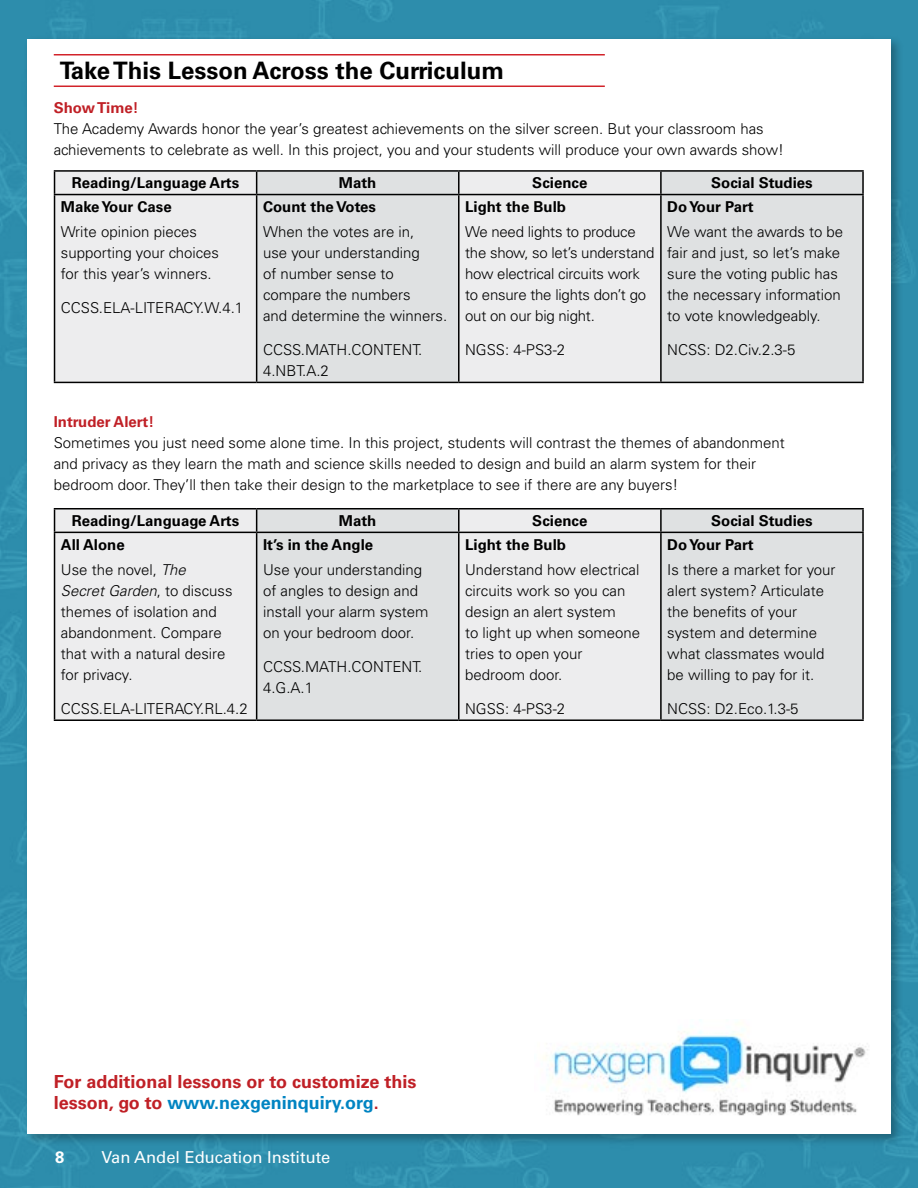
<style>
.page{position:relative;width:918px;height:1188px;background:#fff}
.page>*{position:absolute;margin:0;border:0;box-sizing:border-box;transform-origin:0 0}
.t1{font:700 24px "Univers LT Std";color:#000}
.t2{font:700 18px/21px "Univers LT Std";color:#c02026}
.t3{font:16.5px "Univers LT Std";color:#fff}
.t4{font:700 16.5px "Univers LT Std";color:#fff}
.t5{font:300 15px/21px "Univers LT Std";color:#000}
.t6{font:700 15px "Univers LT Std";color:#000}
.t7{font:700 15px "Univers LT Std";color:#c02026}
.s1{font-weight:700}
.s2{font-style:italic}
.s3{color:#0084c2}
</style>
<div class="page">
<img style="left:0;top:0;width:918px;height:1188px">
<div style="left:23px;top:35px;width:881px;height:1112px;background:#000;opacity:.3"></div>
<div style="left:27px;top:39px;width:864px;height:1095px;background:#fff"></div>
<div style="left:55px;top:172px;width:201px;height:210px;background:#ededee"></div>
<svg style="left:257px;top:172px;width:605px;height:210px;background:#e2e3e4"></svg>
<hr style="left:54px;top:170px;width:203px;height:2px;background:#000">
<svg style="left:54px;top:172px;width:1px;height:22px"></svg>
<hr style="left:257px;top:170px;width:202px;height:2px;background:#000">
<svg style="left:256px;top:172px;width:1px;height:22px"></svg>
<hr style="left:459px;top:170px;width:202px;height:2px;background:#000">
<hr style="left:458px;top:172px;width:2px;height:22px;background:#000">
<hr style="left:661px;top:170px;width:203px;height:2px;background:#000">
<hr style="left:660px;top:172px;width:2px;height:22px;background:#000">
<hr style="left:862px;top:172px;width:2px;height:22px;background:#000">
<hr style="left:54px;top:194px;width:203px;height:1px;background:#000">
<hr style="left:54px;top:195px;width:1px;height:187px;background:#000">
<hr style="left:257px;top:194px;width:202px;height:1px;background:#000">
<hr style="left:256px;top:195px;width:1px;height:187px;background:#000">
<hr style="left:459px;top:194px;width:202px;height:1px;background:#000">
<hr style="left:458px;top:195px;width:2px;height:187px;background:#000">
<hr style="left:661px;top:194px;width:203px;height:1px;background:#000">
<hr style="left:660px;top:195px;width:2px;height:187px;background:#000">
<hr style="left:862px;top:195px;width:2px;height:187px;background:#000">
<hr style="left:54px;top:382px;width:203px;height:1px;background:#000">
<hr style="left:257px;top:382px;width:202px;height:1px;background:#000">
<hr style="left:459px;top:382px;width:202px;height:1px;background:#000">
<hr style="left:661px;top:382px;width:203px;height:1px;background:#000">
<div style="left:55px;top:509px;width:201px;height:210px;background:#ededee"></div>
<svg style="left:257px;top:509px;width:605px;height:210px;background:#e2e3e4"></svg>
<hr style="left:54px;top:508px;width:203px;height:1px;background:#000">
<svg style="left:54px;top:509px;width:1px;height:23px"></svg>
<hr style="left:257px;top:508px;width:202px;height:1px;background:#000">
<svg style="left:256px;top:509px;width:1px;height:23px"></svg>
<hr style="left:459px;top:508px;width:202px;height:1px;background:#000">
<hr style="left:458px;top:509px;width:2px;height:23px;background:#000">
<hr style="left:661px;top:508px;width:203px;height:1px;background:#000">
<hr style="left:660px;top:509px;width:2px;height:23px;background:#000">
<hr style="left:862px;top:509px;width:2px;height:23px;background:#000">
<hr style="left:54px;top:532px;width:203px;height:1px;background:#000">
<hr style="left:54px;top:533px;width:1px;height:186px;background:#000">
<hr style="left:257px;top:532px;width:202px;height:1px;background:#000">
<hr style="left:256px;top:533px;width:1px;height:186px;background:#000">
<hr style="left:459px;top:532px;width:202px;height:1px;background:#000">
<hr style="left:458px;top:533px;width:2px;height:186px;background:#000">
<hr style="left:661px;top:532px;width:203px;height:1px;background:#000">
<hr style="left:660px;top:533px;width:2px;height:186px;background:#000">
<hr style="left:862px;top:533px;width:2px;height:186px;background:#000">
<hr style="left:54px;top:719px;width:203px;height:2px;background:#000">
<hr style="left:257px;top:719px;width:202px;height:2px;background:#000">
<hr style="left:459px;top:719px;width:202px;height:2px;background:#000">
<hr style="left:661px;top:719px;width:203px;height:2px;background:#000">
<hr style="left:54px;top:54px;width:551px;height:2px;background:#d2232a">
<hr style="left:54px;top:86px;width:551px;height:1px;background:#d2232a">
<img style="left:543px;top:1031px;width:325px;height:85px">
<h1 class="t1" style="left:60px;top:56px;width:446px">Take This Lesson Across the Curriculum</h1>
<p class="t7" style="left:54px;top:99px;width:86px">Show Time!</p>
<p class="t5" style="left:54px;top:118px;width:732px">The Academy Awards honor the year’s greatest achievements on the silver screen. But your classroom has achievements to celebrate as well. In this project, you and your students will produce your own awards show!</p>
<p class="t6" style="left:72px;top:174px;width:169px">Reading/Language Arts</p>
<p class="t6" style="left:339px;top:174px;width:39px">Math</p>
<p class="t6" style="left:532px;top:174px;width:57px">Science</p>
<p class="t6" style="left:711px;top:174px;width:103px">Social Studies</p>
<p class="t6" style="left:61px;top:198px;width:112px">Make Your Case</p>
<p class="t5" style="left:61px;top:221px;width:160px">Write opinion pieces supporting your choices for this year’s winners.</p>
<p class="t5" style="left:61px;top:297px;width:184px">CCSS.ELA-LITERACY.W.4.1</p>
<p class="t6" style="left:263px;top:198px;width:115px">Count the Votes</p>
<p class="t5" style="left:263px;top:221px;width:186px">When the votes are in,<br>use your understanding<br>of number sense to compare the numbers<br>and determine the winners.</p>
<p class="t5" style="left:263px;top:339px;width:161px">CCSS.MATH.CONTENT.<br>4.NBT.A.2</p>
<p class="t6" style="left:465px;top:198px;width:102px">Light the Bulb</p>
<p class="t5" style="left:465px;top:221px;width:191px">We need lights to produce the show, so let’s understand how electrical circuits work to ensure the lights don’t go out on our big night.</p>
<p class="t5" style="left:465px;top:339px;width:102px">NGSS: 4-PS3-2</p>
<p class="t6" style="left:667px;top:198px;width:88px">Do Your Part</p>
<p class="t5" style="left:667px;top:221px;width:178px">We want the awards to be fair and just, so let’s make sure the voting public has the necessary information to vote knowledgeably.</p>
<p class="t5" style="left:667px;top:339px;width:130px">NCSS: D2.Civ.2.3-5</p>
<p class="t7" style="left:54px;top:413px;width:102px">Intruder Alert!</p>
<p class="t5" style="left:54px;top:432px;width:733px">Sometimes you just need some alone time. In this project, students will contrast the themes of abandonment and privacy as they learn the math and science skills needed to design and build an alarm system for their bedroom door. They’ll then take their design to the marketplace to see if there are any buyers!</p>
<p class="t6" style="left:72px;top:512px;width:169px">Reading/Language Arts</p>
<p class="t6" style="left:339px;top:512px;width:39px">Math</p>
<p class="t6" style="left:532px;top:512px;width:57px">Science</p>
<p class="t6" style="left:711px;top:512px;width:103px">Social Studies</p>
<p class="t5" style="left:61px;top:532px;width:126px;line-height:25.5px"><span class="s1">All Alone<br></span>Use the novel, <span class="s2">The</span></p>
<p class="t5" style="left:61px;top:580px;width:173px"><span class="s2">Secret Garden</span>, to discuss themes of isolation and abandonment. Compare that with a natural desire for privacy.</p>
<p class="t5" style="left:61px;top:698px;width:188px">CCSS.ELA-LITERACY.RL.4.2</p>
<p class="t6" style="left:263px;top:536px;width:112px">It’s in the Angle</p>
<p class="t5" style="left:263px;top:559px;width:167px">Use your understanding of angles to design and install your alarm system on your bedroom door.</p>
<p class="t5" style="left:263px;top:656px;width:161px">CCSS.MATH.CONTENT.<br>4.G.A.1</p>
<p class="t6" style="left:465px;top:536px;width:102px">Light the Bulb</p>
<p class="t5" style="left:465px;top:559px;width:177px">Understand how electrical circuits work so you can design an alert system<br>to light up when someone tries to open your bedroom door.</p>
<p class="t5" style="left:465px;top:698px;width:102px">NGSS: 4-PS3-2</p>
<p class="t6" style="left:667px;top:536px;width:88px">Do Your Part</p>
<p class="t5" style="left:667px;top:559px;width:170px">Is there a market for your alert system? Articulate the benefits of your system and determine what classmates would be willing to pay for it.</p>
<p class="t5" style="left:667px;top:698px;width:133px">NCSS: D2.Eco.1.3-5</p>
<p class="t2" style="left:54px;top:1072px;width:364px">For additional lessons or to customize this lesson, go to <span class="s3">www.nexgeninquiry.org</span>.</p>
<p class="t4" style="left:55px;top:1148px;width:11px">8</p>
<p class="t3" style="left:102px;top:1148px;width:230px">Van Andel Education Institute</p>
</div>
